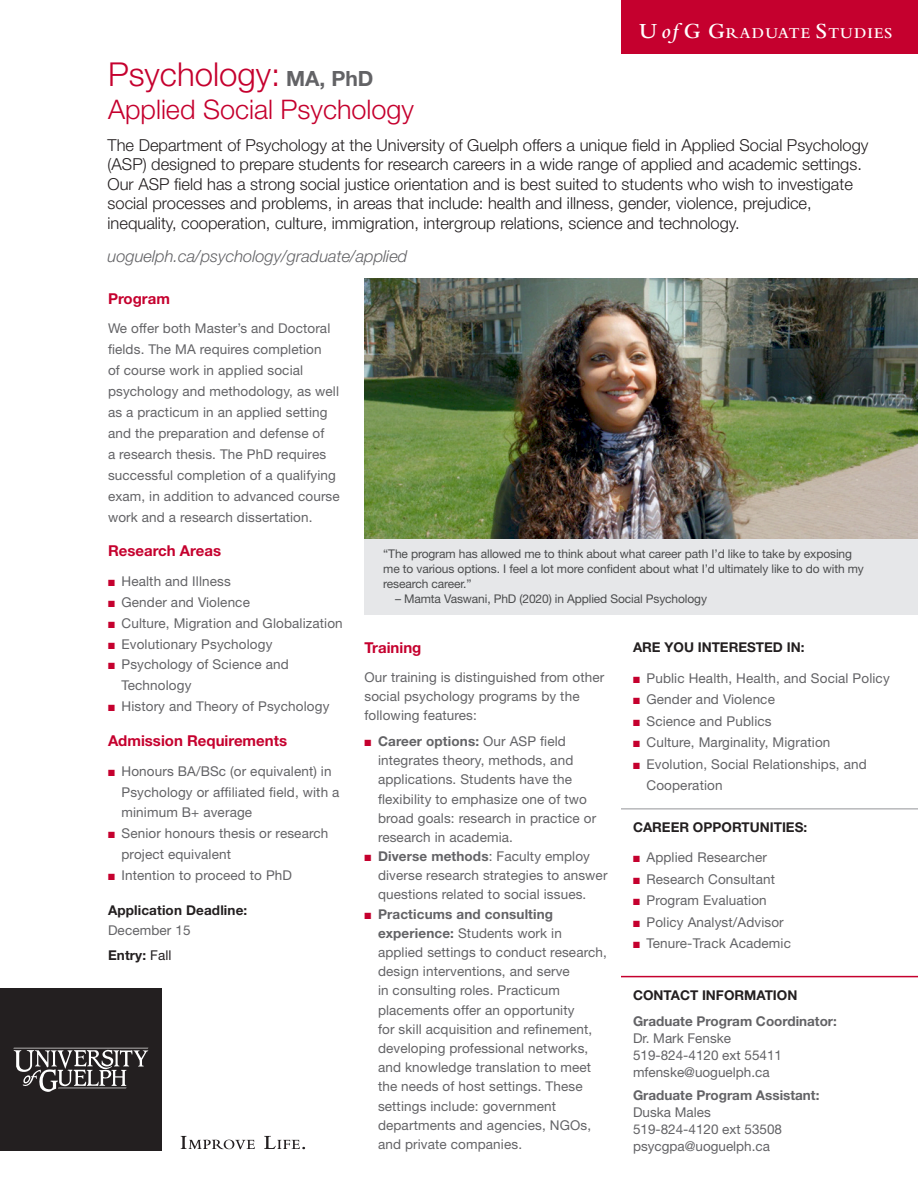
<style>
.page{position:relative;width:918px;height:1188px;background:#fff}
.page>*{position:absolute;margin:0;border:0;box-sizing:border-box;transform-origin:0 0}
.t1{font:300 33px "Helvetica Neue";color:#c5002e}
.t2{font:300 27px "Helvetica Neue";color:#c5002e}
.Introduction__9pt_af{font:300 16.5px/19.5px "Helvetica Neue";color:#231f20}
.t3{font:italic 300 16.5px "Helvetica Neue";color:#636366}
.t4{font:600 15.75px "Bembo";letter-spacing:.07em;color:#fff}
.Red_Heading_2{font:700 15px "Helvetica Neue";color:#c5002e}
.Paragraph{font:13.5px/19.2px "Helvetica Neue";letter-spacing:.01em;color:#636366}
.Black_Heading_2{font:700 13.5px "Helvetica Neue";color:#231f20}
.t5{font:700 13.5px "Helvetica Neue";color:#636366}
.t6{font:12px/15px "Helvetica Neue";letter-spacing:-.01em;color:#4b4c4d}
.s1{font-size:22.5px}
.s2{font-style:italic;font-size:22.5px}
.s3{font-weight:700;font-size:21px;color:#636366}
.s4{color:#c5002e}
.s5{font-weight:400}
.s6{font-weight:700}
</style>
<div class="page">
<div style="left:0;top:988px;width:162px;height:162px;background:#231f20"></div>
<svg style="left:13px;top:1048px;width:135px;height:44px"></svg>
<svg style="left:181px;top:1136px;width:74px;height:13px"></svg>
<svg style="left:264px;top:1136px;width:41px;height:13px"></svg>
<div style="left:621px;top:0;width:297px;height:54px;background:#c5002e"></div>
<hr style="left:621px;top:809px;width:297px;height:1px;background:#939598">
<img style="left:364px;top:278px;width:554px;height:261px">
<div style="left:364px;top:539px;width:554px;height:76px;background:#e6e7e9"></div>
<hr style="left:621px;top:976px;width:297px;height:1px;background:#c5002e">
<p class="t4" style="left:639px;top:24px;width:253px"><span class="s1">U</span> <span class="s2">of</span> <span class="s1">G G</span>RADUATE <span class="s1">S</span>TUDIES</p>
<p class="t1" style="left:108px;top:55px;width:267px">Psychology: <span class="s3">MA, PhD</span></p>
<p class="t2" style="left:108px;top:93px;width:308px">Applied Social Psychology</p>
<p class="Introduction__9pt_af" style="left:108px;top:135px;width:763px">The Department of Psychology at the University of Guelph offers a unique field in Applied Social Psychology (ASP) designed to prepare students for research careers in a wide range of applied and academic settings.<br>Our ASP field has a strong social justice orientation and is best suited to students who wish to investigate social processes and problems, in areas that include: health and illness, gender, violence, prejudice, inequality, cooperation, culture, immigration, intergroup relations, science and technology.</p>
<p class="t3" style="left:108px;top:246px;width:301px">uoguelph.ca/psychology/graduate/applied</p>
<p class="Red_Heading_2" style="left:108px;top:289px;width:63px">Program</p>
<p class="Paragraph" style="left:108px;top:318px;width:233px;line-height:20.9px">We offer both Master’s and Doctoral fields. The MA requires completion<br>of course work in applied social psychology and methodology, as well as a practicum in an applied setting and the preparation and defense of<br>a research thesis. The PhD requires successful completion of a qualifying exam, in addition to advanced course work and a research dissertation.</p>
<p class="Red_Heading_2" style="left:108px;top:541px;width:115px">Research Areas</p>
<p class="Paragraph" style="left:108px;top:571px;width:124px"><span class="s4">■</span> Health and Illness</p>
<p class="Paragraph" style="left:108px;top:592px;width:143px"><span class="s4">■</span> Gender and Violence</p>
<p class="Paragraph" style="left:108px;top:613px;width:236px"><span class="s4">■</span> Culture, Migration and Globalization</p>
<p class="Paragraph" style="left:108px;top:634px;width:166px"><span class="s4">■</span> Evolutionary Psychology</p>
<p class="Paragraph" style="left:122px;top:654px;width:169px;line-height:20.9px;text-indent:-14px"><span class="s4">■</span> Psychology of Science and<br>Technology</p>
<p class="Paragraph" style="left:108px;top:697px;width:223px"><span class="s4">■</span> History and Theory of Psychology</p>
<p class="Red_Heading_2" style="left:108px;top:731px;width:181px">Admission Requirements</p>
<p class="Paragraph" style="left:122px;top:760px;width:219px;line-height:20.9px;text-indent:-14px"><span class="s4">■</span> Honours BA/BSc (or equivalent) in<br>Psychology or affiliated field, with a minimum B+ average</p>
<p class="Paragraph" style="left:122px;top:823px;width:208px;line-height:20.9px;text-indent:-14px"><span class="s4">■</span> Senior honours thesis or research project equivalent</p>
<p class="Paragraph" style="left:108px;top:866px;width:186px"><span class="s4">■</span> Intention to proceed to PhD</p>
<p class="Black_Heading_2" style="left:108px;top:901px;width:141px">Application Deadline:</p>
<p class="Paragraph" style="left:108px;top:921px;width:84px">December 15</p>
<p class="Black_Heading_2" style="left:108px;top:947px;width:65px">Entry: <span class="s5">Fall</span></p>
<p class="t6" style="left:383px;top:546px;width:482px">“The program has allowed me to think about what career path I’d like to take by exposing me to various options. I feel a lot more confident about what I’d ultimately like to do with my research career.”</p>
<p class="t6" style="left:395px;top:591px;width:313px">– Mamta Vaswani, PhD (2020) in Applied Social Psychology</p>
<h2 class="Black_Heading_2" style="left:633px;top:639px;width:173px">ARE YOU INTERESTED IN:</h2>
<p class="Paragraph" style="left:633px;top:668px;width:258px"><span class="s4">■</span> Public Health, Health, and Social Policy</p>
<p class="Paragraph" style="left:633px;top:690px;width:143px"><span class="s4">■</span> Gender and Violence</p>
<p class="Paragraph" style="left:633px;top:711px;width:140px"><span class="s4">■</span> Science and Publics</p>
<p class="Paragraph" style="left:633px;top:733px;width:199px"><span class="s4">■</span> Culture, Marginality, Migration</p>
<p class="Paragraph" style="left:646px;top:753px;width:222px;line-height:21.5px;text-indent:-14px"><span class="s4">■</span> Evolution, Social Relationships, and<br>Cooperation</p>
<h2 class="Black_Heading_2" style="left:633px;top:819px;width:176px">CAREER OPPORTUNITIES:</h2>
<p class="Paragraph" style="left:633px;top:848px;width:136px"><span class="s4">■</span> Applied Researcher</p>
<p class="Paragraph" style="left:633px;top:869px;width:143px"><span class="s4">■</span> Research Consultant</p>
<p class="Paragraph" style="left:633px;top:891px;width:135px"><span class="s4">■</span> Program Evaluation</p>
<p class="Paragraph" style="left:633px;top:912px;width:152px"><span class="s4">■</span> Policy Analyst/Advisor</p>
<p class="Paragraph" style="left:633px;top:934px;width:159px"><span class="s4">■</span> Tenure-Track Academic</p>
<p class="Red_Heading_2" style="left:364px;top:639px;width:58px">Training</p>
<p class="Paragraph" style="left:364px;top:667px;width:241px">Our training is distinguished from other social psychology programs by the following features:</p>
<p class="Paragraph" style="left:378px;top:731px;width:220px;text-indent:-14px"><span class="s4">■</span> <span class="s6">Career options:</span> Our ASP field integrates theory, methods, and applications. Students have the flexibility to emphasize one of two broad goals: research in practice or research in academia.</p>
<p class="Paragraph" style="left:378px;top:847px;width:231px;text-indent:-14px"><span class="s4">■</span> <span class="s6">Diverse methods</span>: Faculty employ diverse research strategies to answer questions related to social issues.</p>
<p class="Paragraph" style="left:378px;top:904px;width:230px;text-indent:-14px"><span class="s4">■</span> <span class="s6">Practicums and consulting experience:</span> Students work in applied settings to conduct research, design interventions, and serve<br>in consulting roles. Practicum placements offer an opportunity<br>for skill acquisition and refinement, developing professional networks, and knowledge translation to meet the needs of host settings. These settings include: government departments and agencies, NGOs, and private companies.</p>
<h2 class="Black_Heading_2" style="left:633px;top:987px;width:166px">CONTACT INFORMATION</h2>
<p class="t5" style="left:633px;top:1013px;width:206px">Graduate Program Coordinator:</p>
<p class="Paragraph" style="left:633px;top:1028px;width:100px">Dr. Mark Fenske</p>
<p class="Paragraph" style="left:633px;top:1045px;width:151px">519-824-4120 ext 55411</p>
<p class="Paragraph" style="left:633px;top:1062px;width:138px">mfenske@uoguelph.ca</p>
<p class="t5" style="left:633px;top:1087px;width:188px">Graduate Program Assistant:</p>
<p class="Paragraph" style="left:633px;top:1104px;width:151px;line-height:16.8px">Duska Males<br>519-824-4120 ext 53508</p>
<p class="Paragraph" style="left:633px;top:1136px;width:139px">psycgpa@uoguelph.ca</p>
</div>
